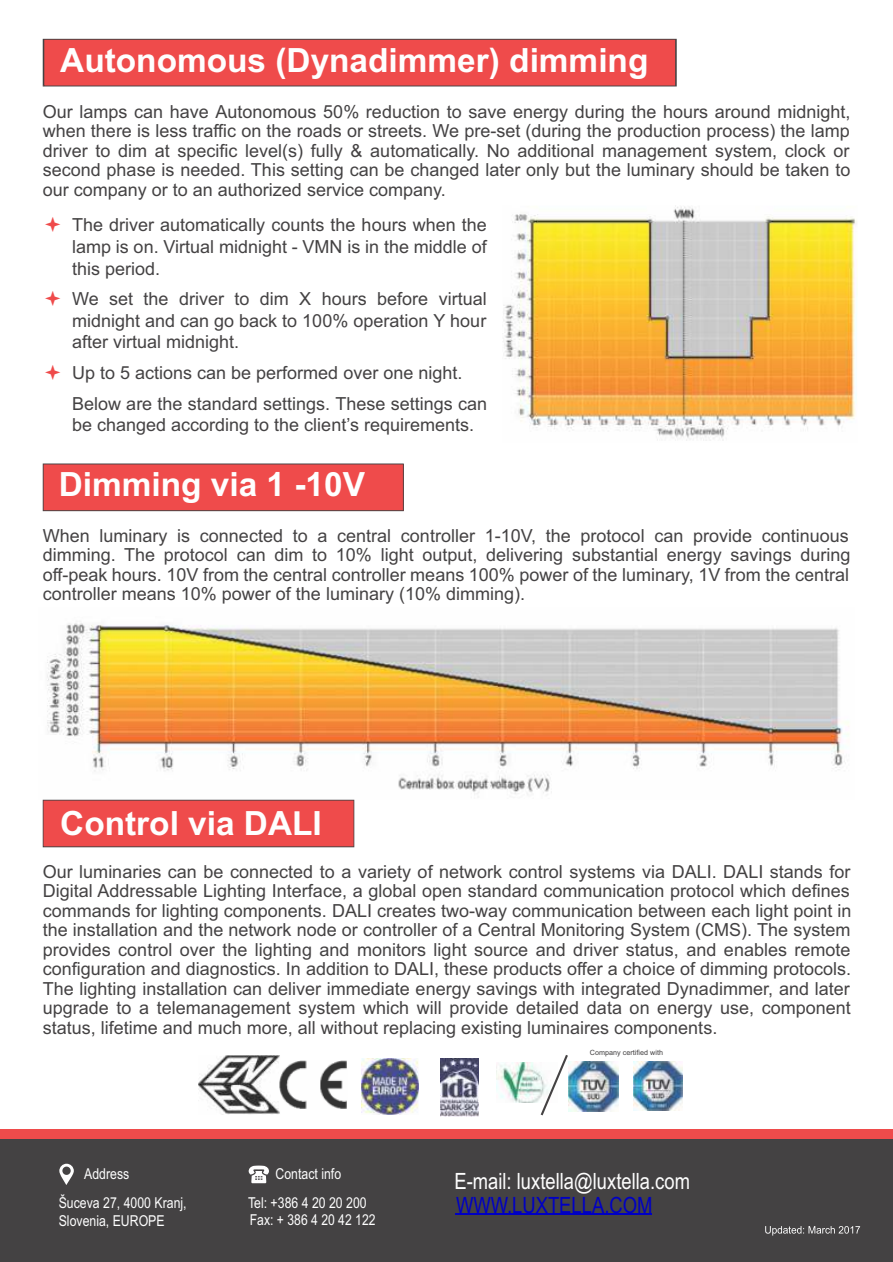
<style>
.page{position:relative;width:893px;height:1262px;background:#fff}
.page>*{position:absolute;margin:0;border:0;box-sizing:border-box;transform-origin:0 0}
.t1{font:700 33.45px "Arial";color:#fefefe}
.t2{font:22.5px "Arial Narrow";color:#fefefe}
.t3{font:22.5px "Arial Narrow";color:#0000c4}
.t4{font:18px/19.5px "Arial";color:#444243;text-align:justify}
.t5{font:15px "Arial Narrow";color:#fefefe}
.t6{font:7.2px "Arial";color:#444243}
</style>
<div class="page">
<img style="left:198px;top:1055px;width:82px;height:59px">
<img style="left:279px;top:1060px;width:68px;height:49px">
<img style="left:569px;top:1061px;width:50px;height:50px">
<img style="left:633px;top:1061px;width:50px;height:49px">
<img style="left:362px;top:1058px;width:56px;height:56px">
<img style="left:440px;top:1058px;width:38px;height:58px">
<img style="left:496px;top:1062px;width:43px;height:40px">
<svg style="left:539px;top:1055px;width:30px;height:61px"></svg>
<div style="left:43px;top:39px;width:633px;height:47px;background:#ef4b4b"></div>
<svg style="left:43px;top:463px;width:361px;height:48px;background:#e84c4c"></svg>
<div style="left:43px;top:799px;width:311px;height:48px;background:#ef4b4b"></div>
<img style="left:503px;top:206px;width:354px;height:235px">
<img style="left:47px;top:623px;width:802px;height:172px">
<div style="left:0;top:1130px;width:893px;height:132px;background:#444243"></div>
<div style="left:0;top:1130px;width:893px;height:9px;background:#ef4b4b"></div>
<svg style="left:59px;top:1163px;width:15px;height:22px"></svg>
<svg style="left:248px;top:1165px;width:21px;height:18px"></svg>
<hr style="left:455px;top:1213px;width:196px;height:1px;background:#0000c4">
<svg style="left:765px;top:1226px;width:95px;height:9px"></svg>
<h1 class="t1" style="left:60px;top:48px;width:589px">Autonomous (Dynadimmer) dimming</h1>
<p class="t4" style="left:43px;top:103px;width:809px">Our lamps can have Autonomous 50% reduction to save energy during the hours around midnight, when there is less traffic on the roads or streets. We pre-set (during the production process) the lamp driver to dim at specific level(s) fully &amp; automatically. No additional management system, clock or second phase is needed. This setting can be changed later only but the luminary should be taken to our company or to an authorized service company.</p>
<p class="t4" style="left:72px;top:216px;width:416px;line-height:21.6px">The driver automatically counts the hours when the lamp is on. Virtual midnight - VMN is in the middle of this period.</p>
<p class="t4" style="left:72px;top:290px;width:416px;line-height:21.6px">We set the driver to dim X hours before virtual midnight and can go back to 100% operation Y hour after virtual midnight.</p>
<p class="t4" style="left:72px;top:359px;width:416px;line-height:30.8px">Up to 5 actions can be performed over one night.<br>Below are the standard settings. These settings can</p>
<p class="t4" style="left:72px;top:417px;width:403px">be changed according to the client’s requirements.</p>
<h1 class="t1" style="left:59px;top:472px;width:308px">Dimming via 1 -10V</h1>
<p class="t4" style="left:43px;top:527px;width:809px">When luminary is connected to a central controller 1-10V, the protocol can provide continuous dimming. The protocol can dim to 10% light output, delivering substantial energy savings during off-peak hours. 10V from the central controller means 100% power of the luminary, 1V from the central controller means 10% power of the luminary (10% dimming).</p>
<h1 class="t1" style="left:60px;top:811px;width:263px">Control via DALI</h1>
<p class="t4" style="left:43px;top:863px;width:810px">Our luminaries can be connected to a variety of network control systems via DALI. DALI stands for Digital Addressable Lighting Interface, a global open standard communication protocol which defines commands for lighting components. DALI creates two-way communication between each light point in the installation and the network node or controller of a Central Monitoring System (CMS). The system provides control over the lighting and monitors light source and driver status, and enables remote configuration and diagnostics. In addition to DALI, these products offer a choice of dimming protocols.<br>The lighting installation can deliver immediate energy savings with integrated Dynadimmer, and later upgrade to a telemanagement system which will provide detailed data on energy use, component status, lifetime and much more, all without replacing existing luminaires components.</p>
<p class="t5" style="left:84px;top:1167px;width:47px">Address</p>
<p class="t5" style="left:275px;top:1167px;width:67px">Contact info</p>
<p class="t5" style="left:59px;top:1197px;width:129px">Šuceva 27, 4000 Kranj,</p>
<p class="t5" style="left:248px;top:1197px;width:120px">Tel: +386 4 20 20 200</p>
<p class="t5" style="left:59px;top:1215px;width:107px">Slovenia, EUROPE</p>
<p class="t5" style="left:250px;top:1214px;width:127px">Fax: + 386 4 20 42 122</p>
<p class="t6" style="left:590px;top:1050px;width:75px">Company certified with</p>
<p class="t2" style="left:454px;top:1173px;width:237px">E-mail: luxtella@luxtella.com</p>
<p class="t3" style="left:456px;top:1197px;width:198px">WWW.LUXTELLA.COM</p>
</div>
